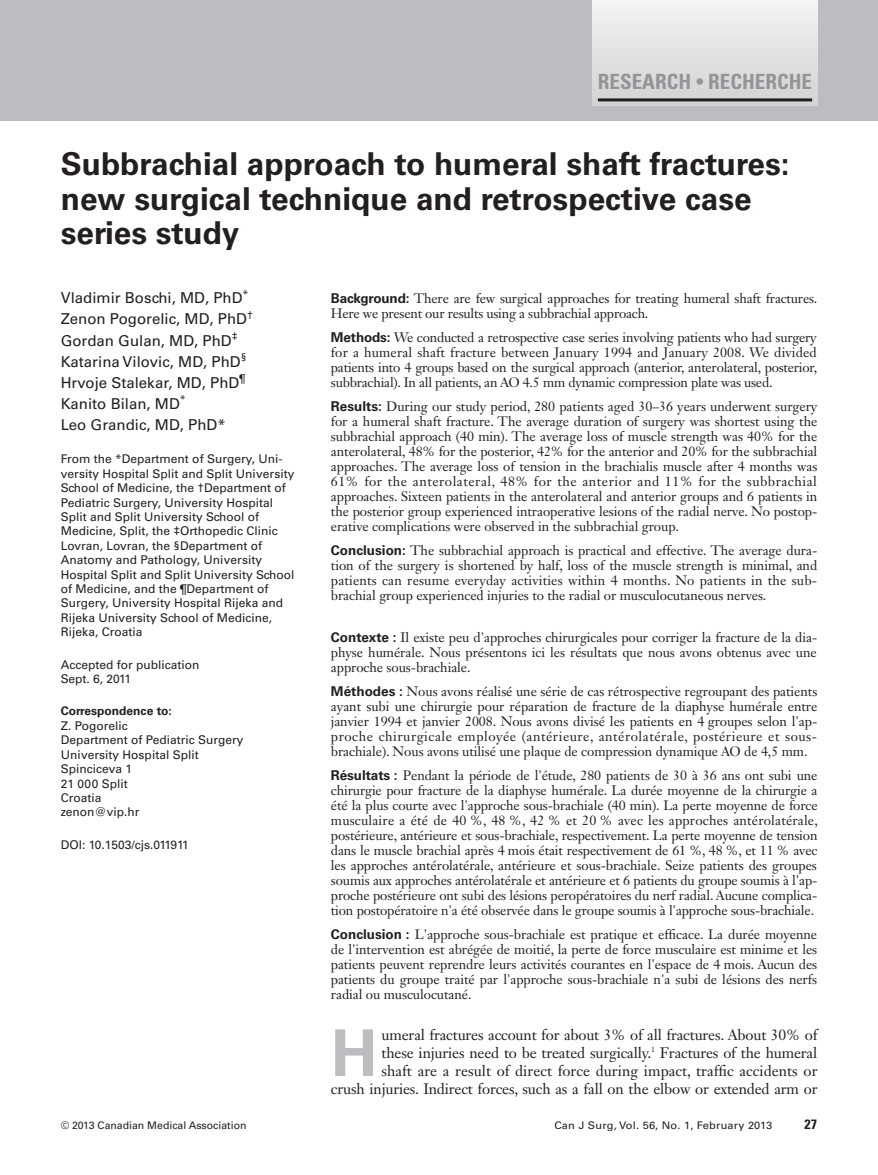
<style>
.page{position:relative;width:878px;height:1175px;background:#fff}
.page>*{position:absolute;margin:0;border:0;box-sizing:border-box;transform-origin:0 0}
.t1{font:700 64.35px "Univers LT Std";color:#bcbdc0}
.t2{font:700 31.5px/34.5px "Univers LT Std";color:#231f20}
.t3{font:700 condensed 21px "Univers LT Std";color:#939598}
.t4{font:15px/18px "Janson Text LT Std";letter-spacing:-.01em;color:#231f20;text-align:right}
.t5{font:15px/21px "Univers LT Std";color:#231f20}
.t6{font:13.5px/15px "Janson Text LT Std";letter-spacing:-.005em;color:#231f20;text-align:justify}
.t7{font:700 condensed 13.5px "Univers LT Std";color:#231f20;scale:1.05 1}
.t8{font:12px/14.4px "Univers LT Std";color:#231f20}
.t9{font:700 12px "Univers LT Std";color:#231f20}
.t10{font:10.5px "Univers LT Std";color:#231f20;scale:1.05 1}
.t11{font:10.5px "Univers LT Std";color:#231f20}
.s1{font-size:18px}
.s2{font-family:"Univers LT Std";font-weight:700}
</style>
<div class="page">
<div style="left:0;top:0;width:878px;height:120px;background:#bcbdc0"></div>
<div style="left:593px;top:0;width:224px;height:106px;background:linear-gradient(to bottom,#f4f4f5,#d1d2d5)"></div>
<hr style="left:598px;top:98px;width:214px;height:3px;background:#231f20">
<h3 class="t3" style="left:598px;top:74px;width:216px">RESEARCH <span class="s1">•</span> RECHERCHE</h3>
<h2 class="t2" style="left:61px;top:149px;width:730px">Subbrachial approach to humeral shaft fractures: new surgical technique and retrospective case series study</h2>
<p class="t5" style="left:61px;top:289px;width:194px">Vladimir Boschi, MD, PhD<sup>*<br></sup>Zenon Pogorelic, MD, PhD<sup>†<br></sup>Gordan Gulan, MD, PhD<sup>‡<br></sup>Katarina Vilovic, MD, PhD<sup>§<br></sup>Hrvoje Stalekar, MD, PhD<sup>¶<br></sup>Kanito Bilan, MD<sup>*<br></sup>Leo Grandic, MD, PhD*</p>
<p class="t8" style="left:61px;top:453px;width:235px">From the *Department of Surgery, Uni&shy;versity Hospital Split and Split University School of Medicine, the †Department of Pediatric Surgery, University Hospital Split and Split University School of Medicine, Split, the ‡Orthopedic Clinic Lovran, Lovran, the §Department of Anatomy and Pathology, University Hospital Split and Split University School of Medicine, and the ¶Department of Surgery, University Hospital Rijeka and Rijeka University School of Medicine, Rijeka, Croatia</p>
<p class="t8" style="left:61px;top:658px;width:140px">Accepted for publication<br>Sept. 6, 2011</p>
<p class="t9" style="left:61px;top:707px;width:112px">Correspondence to:</p>
<p class="t8" style="left:61px;top:719px;width:184px">Z. Pogorelic<br>Department of Pediatric Surgery<br>University Hospital Split<br>Spinciceva 1<br>21 000 Split<br>Croatia<br>zenon@vip.hr</p>
<p class="t8" style="left:61px;top:838px;width:129px">DOI: 10.1503/cjs.011911</p>
<p class="t6" style="left:331px;top:292px;width:488px"><span class="s2">Background:</span> There are few surgical approaches for treating humeral shaft fractures.<br>Here we present our results using a subbrachial approach.</p>
<p class="t6" style="left:331px;top:331px;width:488px"><span class="s2">Methods:</span> We conducted a retrospective case series involving patients who had surgery for a humeral shaft fracture between January 1994 and January 2008. We divided patients into 4 groups based on the surgical approach (anterior, anterolateral, posterior, subbrachial). In all patients, an AO 4.5 mm dynamic compression plate was used.</p>
<p class="t6" style="left:331px;top:400px;width:488px"><span class="s2">Results:</span> During our study period, 280 patients aged 30–36 years underwent surgery for a humeral shaft fracture. The average duration of surgery was shortest using the subbrachial approach (40 min). The average loss of muscle strength was 40% for the anterolateral, 48% for the posterior, 42% for the anterior and 20% for the subbrachial approaches. The average loss of tension in the brachialis muscle after 4 months was 61% for the anterolateral, 48% for the anterior and 11% for the subbrachial approaches. Sixteen patients in the anterolateral and anterior groups and 6 patients in the posterior group experienced intraoperative lesions of the radial nerve. No postop&shy;erative complications were observed in the subbrachial group.</p>
<p class="t6" style="left:331px;top:544px;width:488px"><span class="s2">Conclusion:</span> The subbrachial approach is practical and effective. The average dura&shy;tion of the surgery is shortened by half, loss of the muscle strength is minimal, and patients can resume everyday activities within 4 months. No patients in the sub&shy;brachial group experienced injuries to the radial or musculocutaneous nerves.</p>
<p class="t6" style="left:331px;top:631px;width:488px"><span class="s2">Contexte :</span> Il existe peu d'approches chirurgicales pour corriger la fracture de la dia&shy;physe humérale. Nous présentons ici les résultats que nous avons obtenus avec une approche sous-brachiale.</p>
<p class="t6" style="left:331px;top:685px;width:488px"><span class="s2">Méthodes :</span> Nous avons réalisé une série de cas rétrospective regroupant des patients ayant subi une chirurgie pour réparation de fracture de la diaphyse humérale entre janvier 1994 et janvier 2008. Nous avons divisé les patients en 4 groupes selon l'ap&shy;proche chirurgicale employée (antérieure, antérolatérale, postérieure et sous&shy;brachiale). Nous avons utilisé une plaque de compression dynamique AO de 4,5 mm.</p>
<p class="t6" style="left:331px;top:769px;width:488px"><span class="s2">Résultats :</span> Pendant la période de l'étude, 280 patients de 30 à 36 ans ont subi une chirurgie pour fracture de la diaphyse humérale. La durée moyenne de la chirurgie a été la plus courte avec l'approche sous-brachiale (40 min). La perte moyenne de force musculaire a été de 40 %, 48 %, 42 % et 20 % avec les approches antérolatérale, postérieure, antérieure et sous-brachiale, respectivement. La perte moyenne de tension dans le muscle brachial après 4 mois était respectivement de 61 %, 48 %, et 11 % avec les approches antérolatérale, antérieure et sous-brachiale. Seize patients des groupes soumis aux approches antérolatérale et antérieure et 6 patients du groupe soumis à l'ap&shy;proche postérieure ont subi des lésions peropératoires du nerf radial. Aucune complica&shy;tion postopératoire n'a été observée dans le groupe soumis à l'approche sous-brachiale.</p>
<p class="t6" style="left:331px;top:928px;width:488px"><span class="s2">Conclusion :</span> L'approche sous-brachiale est pratique et efficace. La durée moyenne de l'intervention est abrégée de moitié, la perte de force musculaire est minime et les patients peuvent reprendre leurs activités courantes en l'espace de 4 mois. Aucun des patients du groupe traité par l'approche sous-brachiale n'a subi de lésions des nerfs radial ou musculocutané.</p>
<h1 class="t1" style="left:331px;top:1029px;width:48px">H</h1>
<p class="t4" style="left:331px;top:1027px;width:488px">umeral fractures account for about 3% of all fractures. About 30% of<br>these injuries need to be treated surgically.<sup>1</sup> Fractures of the humeral<br>shaft are a result of direct force during impact, traffic accidents or<br>crush injuries. Indirect forces, such as a fall on the elbow or extended arm or</p>
<p class="t11" style="left:61px;top:1121px;width:187px">© 2013 Canadian Medical Association</p>
<p class="t10" style="left:554px;top:1121px;width:209px">Can J Surg, Vol. 56, No. 1, February 2013</p>
<p class="t7" style="left:804px;top:1119px;width:14px">27</p>
</div>
